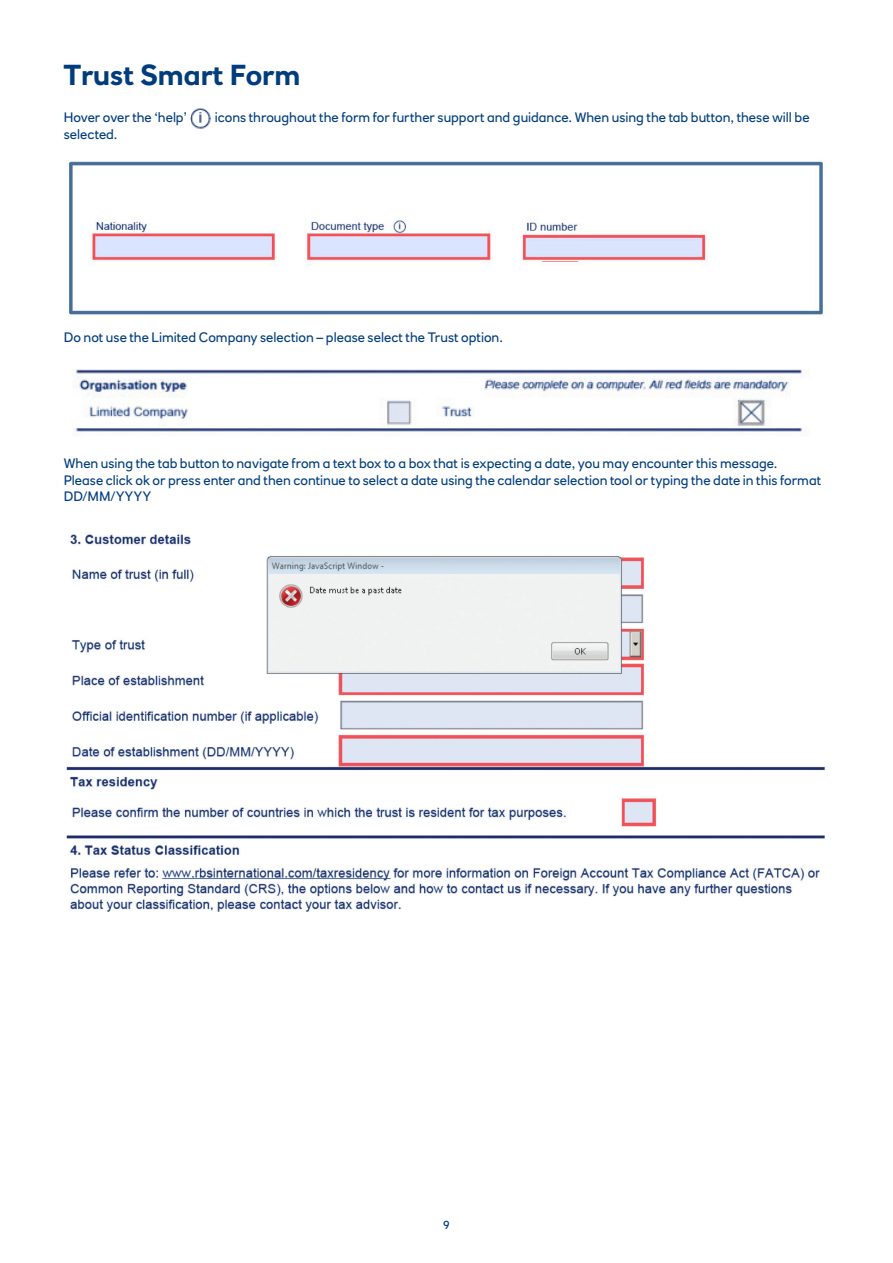
<style>
.page{position:relative;width:893px;height:1263px;background:#fff}
.page>*{position:absolute;margin:0;border:0;box-sizing:border-box;transform-origin:0 0}
.t1{font:700 28.5px "RN House Sans";color:#013d7d}
.t2{font:13.5px/16.5px "RN House Sans";color:#013d7d}
.t3{font:12px "RN House Sans";color:#013d7d}
</style>
<div class="page">
<img style="left:190px;top:108px;width:21px;height:21px">
<img style="left:69px;top:161px;width:754px;height:154px">
<img style="left:73px;top:369px;width:733px;height:65px">
<img style="left:66px;top:534px;width:759px;height:377px">
<p class="t1" style="left:64px;top:57px;width:238px">Trust Smart Form</p>
<p class="t2" style="left:64px;top:109px;width:125px">Hover over the ‘help’</p>
<p class="t2" style="left:215px;top:109px;width:596px">icons throughout the form for further support and guidance. When using the tab button, these will be</p>
<p class="t2" style="left:64px;top:126px;width:55px">selected.</p>
<p class="t2" style="left:64px;top:329px;width:441px">Do not use the Limited Company selection – please select the Trust option.</p>
<p class="t2" style="left:64px;top:455px;width:759px">When using the tab button to navigate from a text box to a box that is expecting a date, you may encounter this message.<br>Please click ok or press enter and then continue to select a date using the calendar selection tool or typing the date in this format<br>DD/MM/YYYY</p>
<p class="t3" style="left:443px;top:1218px;width:8px">9</p>
</div>
